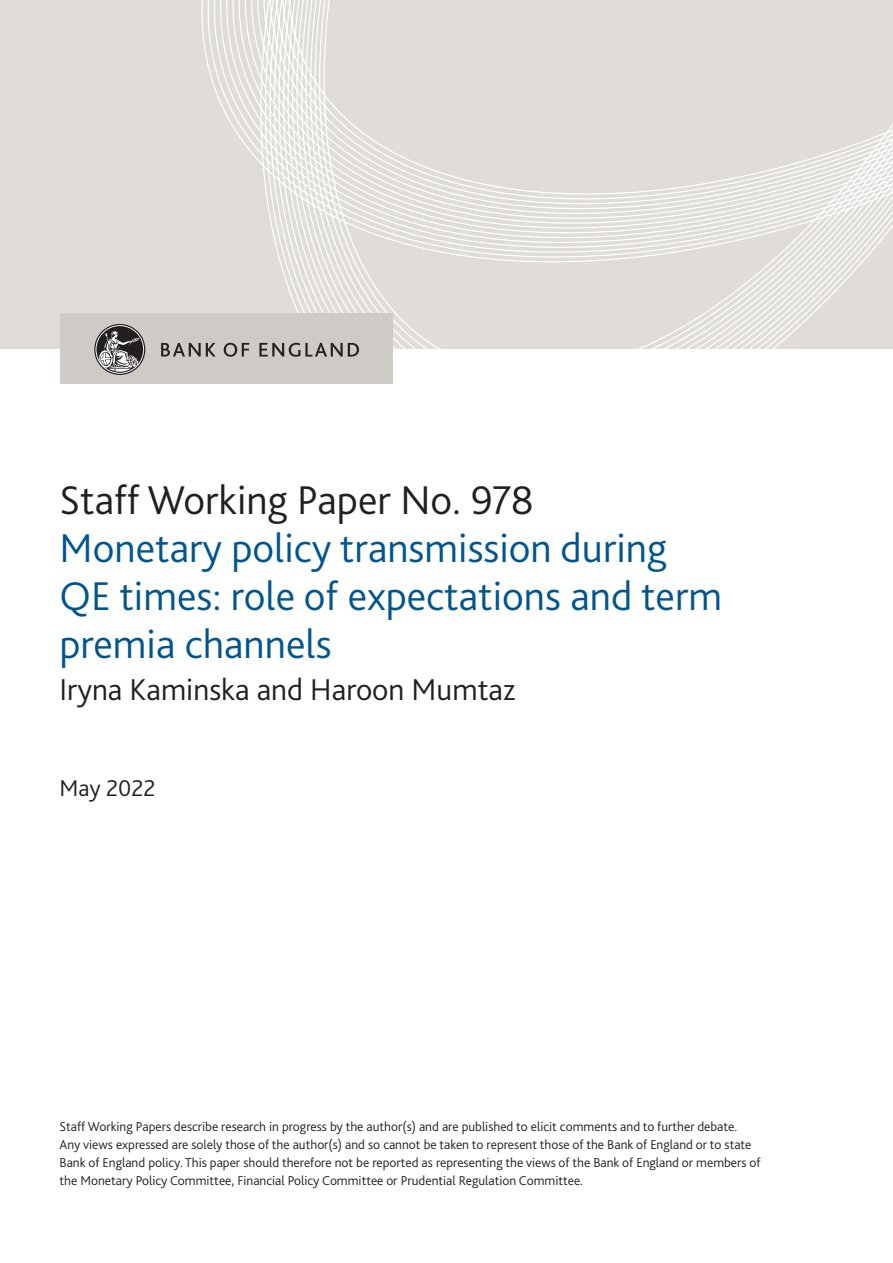
<style>
.page{position:relative;width:893px;height:1263px;background:#fff}
.page>*{position:absolute;margin:0;border:0;box-sizing:border-box;transform-origin:0 0}
.t1{font:300 42px/48px "Bliss 2";color:#00558f}
.t2{font:300 42px "Bliss 2";color:#231f20}
.t3{font:300 31.5px "Bliss 2";color:#231f20}
.t4{font:300 24px "Bliss 2";color:#231f20}
.t5{font:300 13.5px/18px "Bliss 2";color:#231f20}
</style>
<div class="page">
<div style="left:0;top:0;width:893px;height:349px;background:#e0ddd9"></div>
<svg style="left:201px;top:0;width:692px;height:349px"></svg>
<div style="left:60px;top:313px;width:333px;height:71px;background:#cecac5"></div>
<svg style="left:161px;top:343px;width:54px;height:13px"></svg>
<svg style="left:224px;top:343px;width:26px;height:14px"></svg>
<svg style="left:259px;top:343px;width:100px;height:14px"></svg>
<svg style="left:94px;top:324px;width:51px;height:51px"></svg>
<svg style="left:96px;top:325px;width:48px;height:49px"></svg>
<svg style="left:96px;top:326px;width:47px;height:47px"></svg>
<svg style="left:98px;top:331px;width:42px;height:41px;background:#787576"></svg>
<h1 class="t2" style="left:60px;top:474px;width:476px">Staff Working Paper No. 978</h1>
<h1 class="t1" style="left:60px;top:523px;width:664px">Monetary policy transmission during<br>QE times: role of expectations and term premia channels</h1>
<h2 class="t3" style="left:60px;top:670px;width:457px">Iryna Kaminska and Haroon Mumtaz</h2>
<h3 class="t4" style="left:60px;top:773px;width:98px">May 2022</h3>
<p class="t5" style="left:60px;top:1117px;width:702px">Staff Working Papers describe research in progress by the author(s) and are published to elicit comments and to further debate.<br>Any views expressed are solely those of the author(s) and so cannot be taken to represent those of the Bank of England or to state Bank of England policy. This paper should therefore not be reported as representing the views of the Bank of England or members of the Monetary Policy Committee, Financial Policy Committee or Prudential Regulation Committee.</p>
</div>
